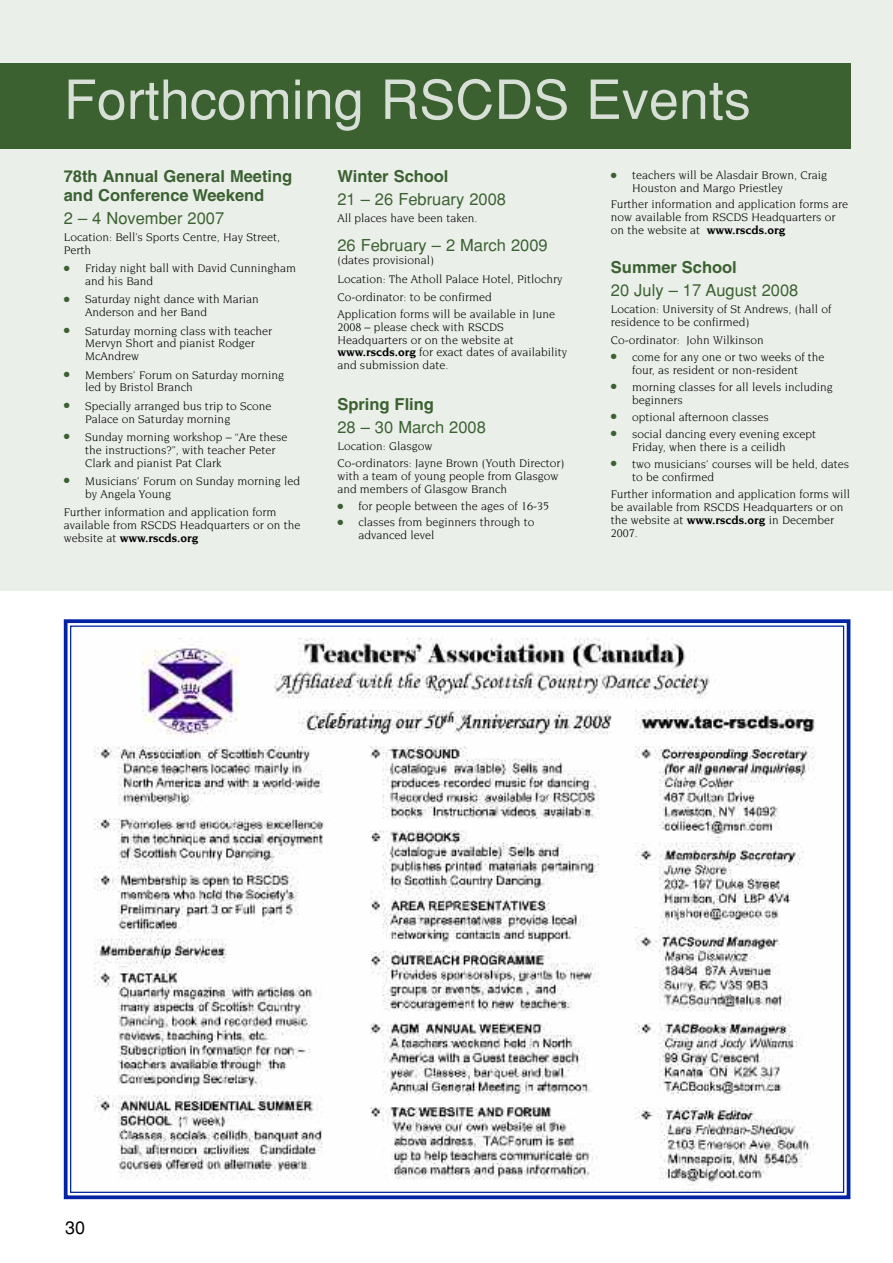
<style>
.page{position:relative;width:893px;height:1263px;background:#fff}
.page>*{position:absolute;margin:0;border:0;box-sizing:border-box;transform-origin:0 0}
.t1{font:54px "Helvetica";color:#d8dfd6}
.t2{font:18px "Helvetica";color:#000}
.t3{font:16.5px "Helvetica";color:#3b6131}
.t4{font:700 16.5px/18.9px "Helvetica";color:#3b6131}
.t5{font:12px/12.9px "Novarese";color:#000}
.s1{color:#3b6131}
.s2{font-weight:700}
</style>
<div class="page">
<div style="left:0;top:0;width:893px;height:591px;background:#ebefea"></div>
<img style="left:94px;top:638px;width:721px;height:552px">
<div style="left:64px;top:619px;width:786px;height:580px;border:4px solid #0022a3"></div>
<div style="left:0;top:64px;width:850px;height:85px;background:#3b6131"></div>
<h1 class="t1" style="left:64px;top:69px;width:689px">Forthcoming RSCDS Events</h1>
<h3 class="t4" style="left:64px;top:168px;width:230px">78th Annual General Meeting and Conference Weekend</h3>
<h3 class="t3" style="left:64px;top:209px;width:162px">2 – 4 November 2007</h3>
<p class="t5" style="left:64px;top:231px;width:218px">Location: Bell’s Sports Centre, Hay Street,<br>Perth</p>
<p class="t5" style="left:85px;top:262px;width:213px;text-indent:-21px"><span class="s1">●</span> Friday night ball with David Cunningham and his Band</p>
<p class="t5" style="left:85px;top:294px;width:175px;text-indent:-21px"><span class="s1">●</span> Saturday night dance with Marian<br>Anderson and her Band</p>
<p class="t5" style="left:85px;top:325px;width:189px;text-indent:-21px"><span class="s1">●</span> Saturday morning class with teacher<br>Mervyn Short and pianist Rodger<br>McAndrew</p>
<p class="t5" style="left:85px;top:369px;width:201px;text-indent:-21px"><span class="s1">●</span> Members’ Forum on Saturday morning led by Bristol Branch</p>
<p class="t5" style="left:85px;top:400px;width:188px;text-indent:-21px"><span class="s1">●</span> Specially arranged bus trip to Scone<br>Palace on Saturday morning</p>
<p class="t5" style="left:85px;top:431px;width:204px;text-indent:-21px"><span class="s1">●</span> Sunday morning workshop – “Are these the instructions?”, with teacher Peter<br>Clark and pianist Pat Clark</p>
<p class="t5" style="left:85px;top:475px;width:217px;text-indent:-21px"><span class="s1">●</span> Musicians’ Forum on Sunday morning led by Angela Young</p>
<p class="t5" style="left:64px;top:506px;width:238px">Further information and application form available from RSCDS Headquarters or on the website at <span class="s2">www.rscds.org</span></p>
<h3 class="t4" style="left:337px;top:168px;width:113px">Winter School</h3>
<h3 class="t3" style="left:337px;top:190px;width:170px">21 – 26 February 2008</h3>
<p class="t5" style="left:337px;top:212px;width:142px">All places have been taken.</p>
<h3 class="t3" style="left:337px;top:235px;width:212px">26 February – 2 March 2009</h3>
<p class="t5" style="left:337px;top:251px;width:227px;line-height:19.4px">(dates provisional)<br>Location: The Atholl Palace Hotel, Pitlochry</p>
<p class="t5" style="left:337px;top:289px;width:219px;line-height:17.1px">Co-ordinator: to be confirmed<br>Application forms will be available in June</p>
<p class="t5" style="left:337px;top:321px;width:231px">2008 – please check with RSCDS<br>Headquarters or on the website at <span class="s2">www.rscds.org</span> for exact dates of availability and submission date.</p>
<h3 class="t4" style="left:337px;top:396px;width:98px">Spring Fling</h3>
<h3 class="t3" style="left:337px;top:417px;width:150px">28 – 30 March 2008</h3>
<p class="t5" style="left:337px;top:438px;width:229px;line-height:17.1px">Location: Glasgow<br>Co-ordinators: Jayne Brown (Youth Director)</p>
<p class="t5" style="left:337px;top:470px;width:223px">with a team of young people from Glasgow and members of Glasgow Branch</p>
<p class="t5" style="left:337px;top:500px;width:213px"><span class="s1">●</span> for people between the ages of 16-35</p>
<p class="t5" style="left:359px;top:516px;width:177px;text-indent:-21px"><span class="s1">●</span> classes from beginners through to advanced level</p>
<p class="t5" style="left:632px;top:169px;width:196px;text-indent:-21px"><span class="s1">●</span> teachers will be Alasdair Brown, Craig<br>Houston and Margo Priestley</p>
<p class="t5" style="left:611px;top:198px;width:239px">Further information and application forms are now available from RSCDS Headquarters or on the website at <span class="s2">www.rscds.org</span></p>
<h3 class="t4" style="left:611px;top:259px;width:127px">Summer School</h3>
<h3 class="t3" style="left:611px;top:281px;width:189px">20 July – 17 August 2008</h3>
<p class="t5" style="left:611px;top:304px;width:222px">Location: University of St Andrews, (hall of residence to be confirmed)</p>
<p class="t5" style="left:611px;top:334px;width:154px">Co-ordinator: John Wilkinson</p>
<p class="t5" style="left:611px;top:351px;width:215px;text-align:center"><span class="s1">●</span> come for any one or two weeks of the four, as resident or non-resident</p>
<p class="t5" style="left:632px;top:381px;width:202px;text-indent:-21px"><span class="s1">●</span> morning classes for all levels including beginners</p>
<p class="t5" style="left:611px;top:411px;width:159px"><span class="s1">●</span> optional afternoon classes</p>
<p class="t5" style="left:632px;top:428px;width:185px;text-indent:-21px"><span class="s1">●</span> social dancing every evening except<br>Friday, when there is a ceilidh</p>
<p class="t5" style="left:632px;top:458px;width:218px;text-indent:-21px"><span class="s1">●</span> two musicians’ courses will be held, dates to be confirmed</p>
<p class="t5" style="left:611px;top:488px;width:241px">Further information and application forms will be available from RSCDS Headquarters or on the website at <span class="s2">www.rscds.org</span> in December 2007.</p>
<h2 class="t2" style="left:65px;top:1217px;width:22px">30</h2>
</div>
